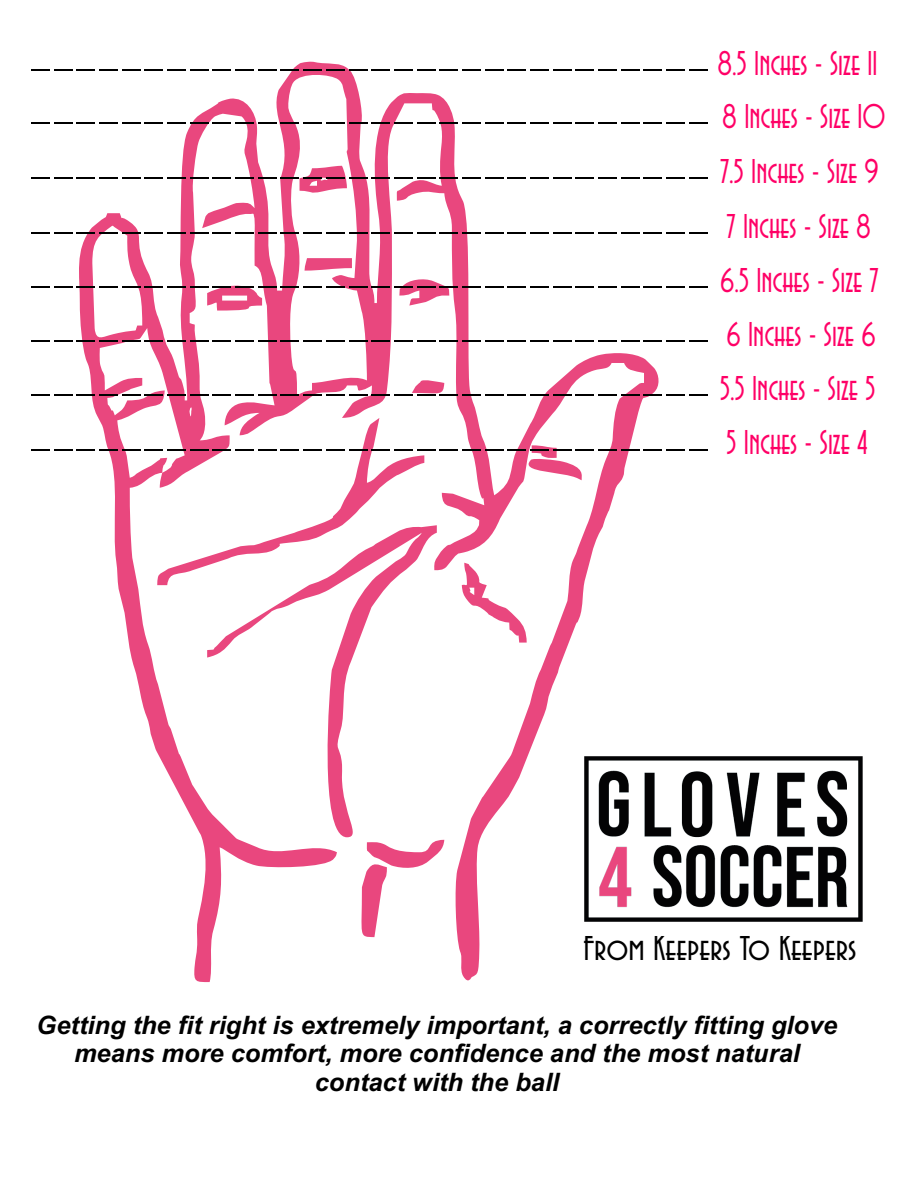
<style>
.page{position:relative;width:918px;height:1188px;background:#fff}
.page>*{position:absolute;margin:0;border:0;box-sizing:border-box;transform-origin:0 0}
.t1{font:36px "Avenida Std";color:#000}
.t2{font:italic 700 25.35px/28.3px "Arial";color:#000;text-align:center}
.t3{font:18px "Arial";color:#000;scale:3.78 1}
.s1{font-family:"Avenida Std";font-size:36px;color:#f06}
</style>
<div class="page">
<svg style="left:79px;top:61px;width:582px;height:922px"></svg>
<svg style="left:207px;top:525px;width:230px;height:312px"></svg>
<svg style="left:157px;top:418px;width:267px;height:167px"></svg>
<svg style="left:462px;top:562px;width:65px;height:81px"></svg>
<svg style="left:358px;top:840px;width:86px;height:98px"></svg>
<svg style="left:207px;top:282px;width:64px;height:29px"></svg>
<svg style="left:300px;top:166px;width:47px;height:28px"></svg>
<svg style="left:398px;top:277px;width:54px;height:29px"></svg>
<svg style="left:305px;top:258px;width:47px;height:13px"></svg>
<svg style="left:412px;top:378px;width:32px;height:18px"></svg>
<svg style="left:518px;top:445px;width:67px;height:35px"></svg>
<img style="left:585px;top:756px;width:277px;height:165px">
<p class="t3" style="left:29px;top:62px;width:226px">------------------------------<span class="s1">8.5 Inches - Size 11</span></p>
<p class="t3" style="left:29px;top:115px;width:228px">------------------------------ <span class="s1">8 Inches - Size 10</span></p>
<p class="t3" style="left:29px;top:170px;width:226px">------------------------------ <span class="s1">7.5 Inches - Size 9</span></p>
<p class="t3" style="left:29px;top:225px;width:224px">------------------------------ <span class="s1">7 Inches - Size 8</span></p>
<p class="t3" style="left:29px;top:279px;width:226px">------------------------------ <span class="s1">6.5 Inches - Size 7</span></p>
<p class="t3" style="left:29px;top:333px;width:225px">------------------------------ <span class="s1">6 Inches - Size 6</span></p>
<p class="t3" style="left:29px;top:387px;width:225px">------------------------------ <span class="s1">5.5 Inches - Size 5</span></p>
<p class="t3" style="left:29px;top:441px;width:223px">------------------------------ <span class="s1">5 Inches - Size 4</span></p>
<h1 class="t1" style="left:583px;top:926px;width:275px">From Keepers To Keepers</h1>
<h2 class="t2" style="left:37px;top:1013px;width:802px">Getting the fit right is extremely important, a correctly fitting glove means more comfort, more confidence and the most natural contact with the ball</h2>
</div>
